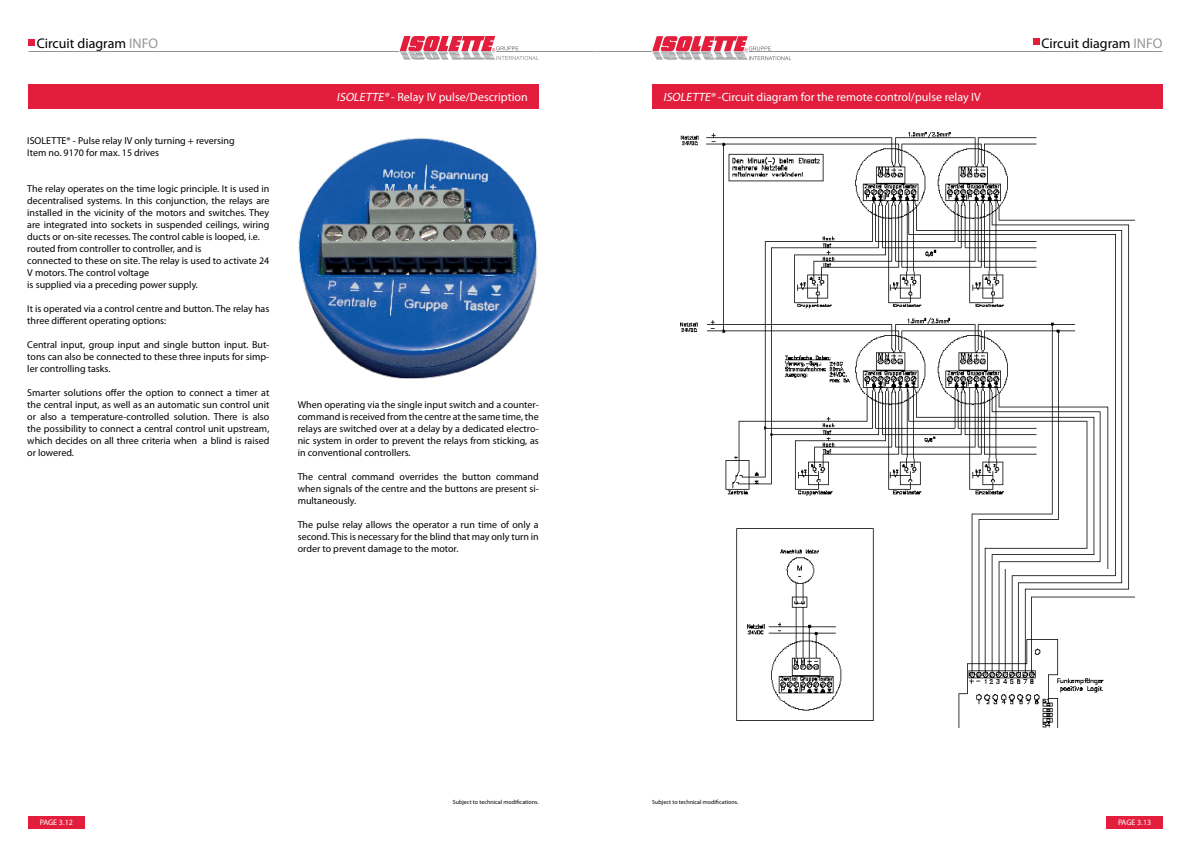
<style>
.page{position:relative;width:1191px;height:842px;background:#fff}
.page>*{position:absolute;margin:0;border:0;box-sizing:border-box;transform-origin:0 0}
.t1{font:14px "Myriad Pro";color:#000}
.t2{font:12px "Myriad Pro";color:#fff}
.t3{font:10px/12px "Myriad Pro";color:#000;text-align:justify}
.t4{font:8px "Myriad Pro";letter-spacing:-.01em;color:#fff}
.t5{font:6px "Myriad Pro";color:#000}
.s1{color:#939598}
.s2{font-style:italic}
</style>
<div class="page">
<div style="left:28px;top:816px;width:56px;height:12px;background:#e31d3c"></div>
<div style="left:28px;top:84px;width:511px;height:24px;background:#e31d3c"></div>
<div style="left:652px;top:84px;width:510px;height:24px;background:#e31d3c"></div>
<svg style="left:400px;top:36px;width:139px;height:24px"></svg>
<hr style="left:28px;top:51px;width:371px;height:1px;background:#939598">
<hr style="left:496px;top:51px;width:99px;height:1px;background:#939598">
<div style="left:28px;top:39px;width:7px;height:7px;background:#e31d3c"></div>
<div style="left:1106px;top:816px;width:56px;height:12px;background:#e31d3c"></div>
<div style="left:1032px;top:39px;width:7px;height:6px;background:#e31d3c"></div>
<svg style="left:652px;top:36px;width:139px;height:24px"></svg>
<hr style="left:749px;top:51px;width:413px;height:1px;background:#939598">
<hr style="left:595px;top:51px;width:56px;height:1px;background:#939598">
<img style="left:681px;top:132px;width:453px;height:596px">
<img style="left:298px;top:138px;width:240px;height:241px">
<h1 class="t1" style="left:37px;top:35px;width:123px">Circuit diagram <span class="s1">INFO</span></h1>
<p class="t3" style="left:27px;top:134px;width:209px">ISOLETTE® - Pulse relay IV only turning + reversing<br>Item no. 9170 for max. 15 drives</p>
<p class="t3" style="left:27px;top:182px;width:244px;text-align:left">The relay operates on the time logic principle. It is used in decentralised systems. In this conjunction, the relays are installed in the vicinity of the motors and switches. They are integrated into sockets in suspended ceilings, wiring ducts or on-site recesses. The control cable is looped, i.e. routed from controller to controller, and is<br>connected to these on site. The relay is used to activate 24<br>V motors. The control voltage<br>is supplied via a preceding power supply.</p>
<p class="t3" style="left:27px;top:302px;width:244px">It is operated via a control centre and button. The relay has three different operating options:</p>
<p class="t3" style="left:27px;top:338px;width:243px">Central input, group input and single button input. But&shy;tons can also be connected to these three inputs for simp&shy;ler controlling tasks.</p>
<p class="t3" style="left:27px;top:386px;width:244px">Smarter solutions offer the option to connect a timer at the central input, as well as an automatic sun control unit or also a temperature-controlled solution. There is also the possibility to connect a central control unit upstream, which decides on all three criteria when a blind is raised or lowered.</p>
<p class="t2" style="left:336px;top:89px;width:193px"><span class="s2">ISOLETTE®</span> - Relay IV pulse/Description</p>
<p class="t2" style="left:663px;top:89px;width:319px"><span class="s2">ISOLETTE®</span> -Circuit diagram for the remote control/pulse relay IV</p>
<p class="t3" style="left:298px;top:398px;width:242px">When operating via the single input switch and a counter&shy;command is received from the centre at the same time, the relays are switched over at a delay by a dedicated electro&shy;nic system in order to prevent the relays from sticking, as in conventional controllers.</p>
<p class="t3" style="left:298px;top:470px;width:242px">The central command overrides the button command when signals of the centre and the buttons are present si&shy;multaneously.</p>
<p class="t3" style="left:298px;top:518px;width:242px">The pulse relay allows the operator a run time of only a second. This is necessary for the blind that may only turn in order to prevent damage to the motor.</p>
<h1 class="t1" style="left:1041px;top:35px;width:123px">Circuit diagram <span class="s1">INFO</span></h1>
<p class="t4" style="left:40px;top:817px;width:35px">PAGE 3.12</p>
<p class="t5" style="left:453px;top:798px;width:88px">Subject to technical modifications.</p>
<p class="t5" style="left:652px;top:798px;width:88px">Subject to technical modifications.</p>
<p class="t4" style="left:1118px;top:817px;width:35px">PAGE 3.13</p>
</div>
